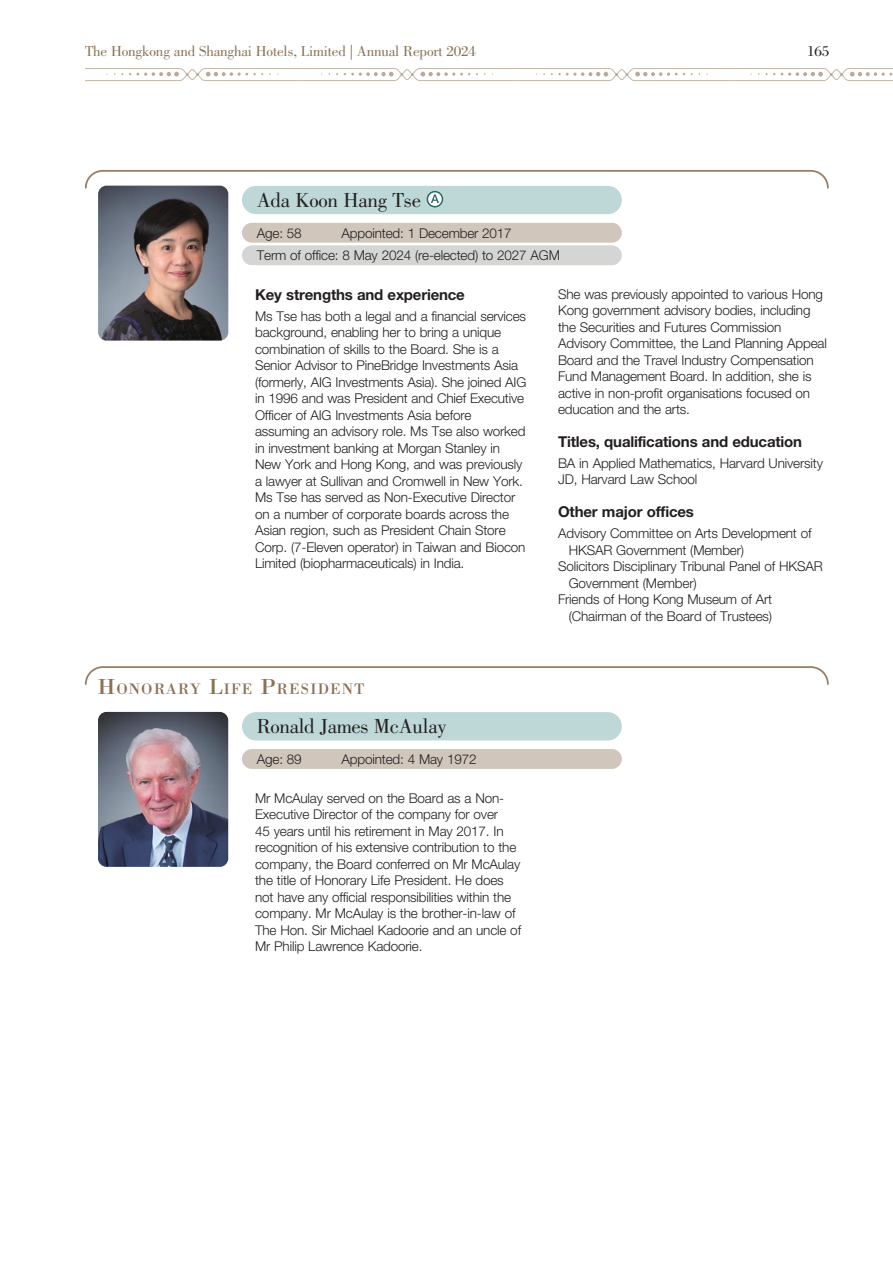
<style>
.page{position:relative;width:893px;height:1263px;background:#fff}
.page>*{position:absolute;margin:0;border:0;box-sizing:border-box;transform-origin:0 0}
.t1{font:21px "Bodoni Std";letter-spacing:-.015em;color:#231f20}
.t2{font:15.75px "Bodoni Std";letter-spacing:.07em;color:#8a7154}
.t3{font:700 15px "Helvetica Neue LT Std";letter-spacing:-.01em;color:#231f20}
.t4{font:15px "Bodoni Std";letter-spacing:-.01em;color:#8a7154}
.t5{font:15px "Bodoni Std";color:#231f20}
.t6{font:300 13.5px/16.5px "Helvetica Neue LT Std";letter-spacing:-.01em;color:#231f20}
.s1{font-size:22.5px}
</style>
<div class="page">
<img style="left:98px;top:203px;width:130px;height:138px">
<img style="left:98px;top:712px;width:130px;height:155px">
<svg style="left:85px;top:68px;width:808px;height:13px"></svg>
<div style="left:242px;top:186px;width:380px;height:28px;background:#bdd8d6;border-radius:14px"></div>
<div style="left:427px;top:192px;width:15px;height:15px;background:#fff;border-radius:50%"></div>
<div style="left:427px;top:191px;width:16px;height:16px;border:2px solid #2d676d;border-radius:50%"></div>
<div style="left:242px;top:223px;width:380px;height:20px;background:#d0c6bb;border-radius:10px"></div>
<div style="left:242px;top:245px;width:380px;height:20px;background:#d5d5d3;border-radius:10px"></div>
<svg style="left:84px;top:170px;width:745px;height:33px"></svg>
<svg style="left:84px;top:666px;width:745px;height:19px"></svg>
<div style="left:242px;top:712px;width:380px;height:28px;background:#bdd8d6;border-radius:14px"></div>
<div style="left:242px;top:749px;width:380px;height:20px;background:#d0c6bb;border-radius:10px"></div>
<p class="t4" style="left:85px;top:43px;width:392px">The Hongkong and Shanghai Hotels, Limited | Annual Report 2024</p>
<p class="t5" style="left:807px;top:43px;width:24px">165</p>
<h1 class="t1" style="left:257px;top:188px;width:166px">Ada Koon Hang Tse</h1>
<p class="t6" style="left:257px;top:225px;width:46px">Age: 58</p>
<p class="t6" style="left:257px;top:222px;width:305px;line-height:22.2px;text-indent:85px">Appointed: 1 December 2017<br>Term of office: 8 May 2024 (re-elected) to 2027 AGM</p>
<p class="t3" style="left:255px;top:285px;width:211px">Key strengths and experience</p>
<p class="t6" style="left:255px;top:307px;width:273px">Ms Tse has both a legal and a financial services background, enabling her to bring a unique combination of skills to the Board. She is a Senior Advisor to PineBridge Investments Asia (formerly, AIG Investments Asia). She joined AIG in 1996 and was President and Chief Executive Officer of AIG Investments Asia before assuming an advisory role. Ms Tse also worked in investment banking at Morgan Stanley in New York and Hong Kong, and was previously a lawyer at Sullivan and Cromwell in New York.<br>Ms Tse has served as Non-Executive Director on a number of corporate boards across the Asian region, such as President Chain Store Corp. (7-Eleven operator) in Taiwan and Biocon Limited (biopharmaceuticals) in India.</p>
<p class="t6" style="left:558px;top:285px;width:270px">She was previously appointed to various Hong Kong government advisory bodies, including the Securities and Futures Commission Advisory Committee, the Land Planning Appeal Board and the Travel Industry Compensation Fund Management Board. In addition, she is active in non-profit organisations focused on education and the arts.</p>
<p class="t3" style="left:558px;top:432px;width:246px">Titles, qualifications and education</p>
<p class="t6" style="left:558px;top:454px;width:266px">BA in Applied Mathematics, Harvard University<br>JD, Harvard Law School</p>
<p class="t3" style="left:558px;top:503px;width:137px">Other major offices</p>
<p class="t6" style="left:558px;top:525px;width:255px">Advisory Committee on Arts Development of</p>
<p class="t6" style="left:569px;top:541px;width:177px">HKSAR Government (Member)</p>
<p class="t6" style="left:558px;top:558px;width:266px">Solicitors Disciplinary Tribunal Panel of HKSAR</p>
<p class="t6" style="left:569px;top:574px;width:129px">Government (Member)</p>
<p class="t6" style="left:558px;top:591px;width:215px">Friends of Hong Kong Museum of Art</p>
<p class="t6" style="left:569px;top:607px;width:205px">(Chairman of the Board of Trustees)</p>
<p class="t2" style="left:98px;top:679px;width:233px"><span class="s1">H</span>ONORARY <span class="s1">L</span>IFE <span class="s1">P</span>RESIDEN</p>
<p class="t2" style="left:354px;top:679px;width:12px">T</p>
<h1 class="t1" style="left:257px;top:714px;width:191px">Ronald James McAulay</h1>
<p class="t6" style="left:257px;top:751px;width:46px">Age: 89</p>
<p class="t6" style="left:342px;top:751px;width:136px">Appointed: 4 May 1972</p>
<p class="t6" style="left:255px;top:789px;width:267px">Mr McAulay served on the Board as a Non-Executive Director of the company for over<br>45 years until his retirement in May 2017. In recognition of his extensive contribution to the company, the Board conferred on Mr McAulay the title of Honorary Life President. He does not have any official responsibilities within the company. Mr McAulay is the brother-in-law of The Hon. Sir Michael Kadoorie and an uncle of Mr Philip Lawrence Kadoorie.</p>
</div>
